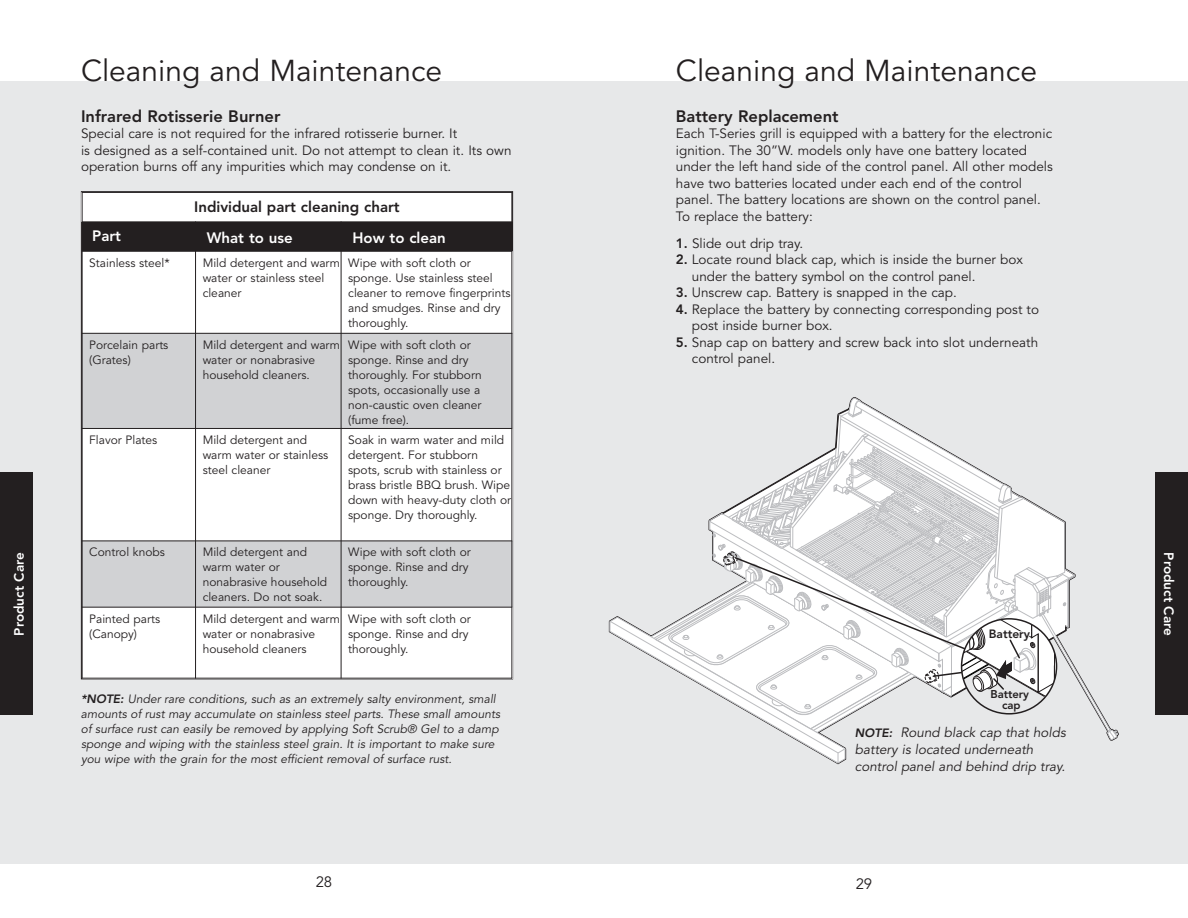
<style>
.page{position:relative;width:1188px;height:918px;background:#fff}
.page>*{position:absolute;margin:0;border:0;box-sizing:border-box;transform-origin:0 0}
.t1{font:30px "Avenir";color:#231f20}
.t2{font:800 16.5px "Avenir";color:#231f20}
.t3{font:800 15px "Avenir";color:#231f20}
.t4{font:800 15px "Avenir";color:#fff}
.t5{font:15px "Avenir";color:#231f20}
.t6{font:13.5px/16.5px "Avenir";color:#231f20}
.t7{font:italic 13.5px/17px "Avenir";color:#231f20}
.t8{font:800 13.5px "Avenir";color:#fff}
.t9{font:12px/15px "Avenir";color:#231f20}
.t10{font:italic 12px/15px "Avenir";color:#231f20}
.t11{font:800 12px "Avenir";color:#231f20}
.t12{font:800 11.25px/10.5px "Avenir";color:#231f20;text-align:center}
.s1{font-weight:800}
.s2{font-weight:800;font-size:12px}
</style>
<div class="page">
<div style="left:594px;top:81px;width:594px;height:783px;background:#e7e8e9"></div>
<div style="left:1155px;top:472px;width:33px;height:244px;background:#231f20"></div>
<div style="left:0;top:81px;width:594px;height:783px;background:#e7e8e9"></div>
<div style="left:0;top:472px;width:33px;height:244px;background:#231f20"></div>
<div style="left:82px;top:192px;width:430px;height:30px;background:#fff"></div>
<div style="left:82px;top:222px;width:114px;height:29px;background:#231f20"></div>
<div style="left:196px;top:222px;width:145px;height:29px;background:#231f20"></div>
<div style="left:341px;top:222px;width:171px;height:29px;background:#231f20"></div>
<div style="left:82px;top:251px;width:114px;height:82px;background:#fff"></div>
<div style="left:196px;top:251px;width:145px;height:82px;background:#fff"></div>
<div style="left:341px;top:251px;width:171px;height:82px;background:#fff"></div>
<div style="left:82px;top:333px;width:114px;height:95px;background:#d1d2d4"></div>
<div style="left:196px;top:333px;width:145px;height:95px;background:#d1d2d4"></div>
<div style="left:341px;top:333px;width:171px;height:95px;background:#d1d2d4"></div>
<div style="left:82px;top:428px;width:114px;height:113px;background:#fff"></div>
<div style="left:196px;top:428px;width:145px;height:113px;background:#fff"></div>
<div style="left:341px;top:428px;width:171px;height:113px;background:#fff"></div>
<div style="left:82px;top:541px;width:114px;height:66px;background:#d1d2d4"></div>
<div style="left:196px;top:541px;width:145px;height:66px;background:#d1d2d4"></div>
<div style="left:341px;top:541px;width:171px;height:66px;background:#d1d2d4"></div>
<div style="left:82px;top:607px;width:114px;height:72px;background:#fff"></div>
<div style="left:196px;top:607px;width:145px;height:72px;background:#fff"></div>
<div style="left:341px;top:607px;width:171px;height:72px;background:#fff"></div>
<hr style="left:82px;top:192px;width:1px;height:487px;background:#231f20">
<hr style="left:195px;top:221px;width:1px;height:458px;background:#231f20">
<hr style="left:341px;top:221px;width:1px;height:458px;background:#231f20">
<hr style="left:512px;top:192px;width:1px;height:487px;background:#231f20">
<hr style="left:82px;top:192px;width:430px;height:1px;background:#231f20">
<hr style="left:82px;top:221px;width:430px;height:1px;background:#231f20">
<hr style="left:82px;top:251px;width:430px;height:1px;background:#231f20">
<hr style="left:82px;top:333px;width:430px;height:1px;background:#231f20">
<hr style="left:82px;top:428px;width:430px;height:1px;background:#231f20">
<hr style="left:82px;top:541px;width:430px;height:1px;background:#231f20">
<hr style="left:82px;top:607px;width:430px;height:1px;background:#231f20">
<hr style="left:82px;top:678px;width:430px;height:1px;background:#231f20">
<svg style="left:610px;top:398px;width:509px;height:366px"></svg>
<p class="t8" style="left:13px;top:636px;width:85px;rotate:-90deg">Product Care</p>
<h1 class="t1" style="left:81px;top:58px;width:363px">Cleaning and Maintenance</h1>
<h2 class="t2" style="left:81px;top:109px;width:201px">Infrared Rotisserie Burner</h2>
<p class="t6" style="left:81px;top:127px;width:432px">Special care is not required for the infrared rotisserie burner. It<br>is designed as a self-contained unit. Do not attempt to clean it. Its own operation burns off any impurities which may condense on it.</p>
<p class="t3" style="left:194px;top:200px;width:207px">Individual part cleaning chart</p>
<p class="t4" style="left:92px;top:230px;width:30px">Part</p>
<p class="t4" style="left:207px;top:232px;width:87px">What to use</p>
<p class="t4" style="left:352px;top:232px;width:95px">How to clean</p>
<p class="t9" style="left:89px;top:256px;width:82px">Stainless steel*</p>
<p class="t9" style="left:203px;top:256px;width:139px">Mild detergent and warm water or stainless steel cleaner</p>
<p class="t9" style="left:348px;top:256px;width:164px">Wipe with soft cloth or sponge. Use stainless steel cleaner to remove fingerprints and smudges. Rinse and dry thoroughly.</p>
<p class="t9" style="left:89px;top:338px;width:81px">Porcelain parts (Grates)</p>
<p class="t9" style="left:203px;top:338px;width:139px">Mild detergent and warm water or nonabrasive household cleaners.</p>
<p class="t9" style="left:348px;top:338px;width:135px">Wipe with soft cloth or sponge. Rinse and dry thoroughly. For stubborn spots, occasionally use a non-caustic oven cleaner (fume free).</p>
<p class="t9" style="left:89px;top:433px;width:70px">Flavor Plates</p>
<p class="t9" style="left:203px;top:433px;width:127px">Mild detergent and warm water or stainless steel cleaner</p>
<p class="t9" style="left:348px;top:433px;width:165px">Soak in warm water and mild detergent. For stubborn spots, scrub with stainless or brass bristle BBQ brush. Wipe down with heavy-duty cloth or sponge. Dry thoroughly.</p>
<p class="t9" style="left:89px;top:546px;width:77px">Control knobs</p>
<p class="t9" style="left:203px;top:546px;width:126px">Mild detergent and warm water or nonabrasive household cleaners. Do not soak.</p>
<p class="t9" style="left:348px;top:546px;width:124px">Wipe with soft cloth or sponge. Rinse and dry thoroughly.</p>
<p class="t9" style="left:89px;top:612px;width:72px">Painted parts (Canopy)</p>
<p class="t9" style="left:203px;top:612px;width:139px">Mild detergent and warm water or nonabrasive household cleaners</p>
<p class="t9" style="left:348px;top:612px;width:124px">Wipe with soft cloth or sponge. Rinse and dry thoroughly.</p>
<p class="t10" style="left:81px;top:693px;width:421px"><span class="s1">*NOTE:</span> Under rare conditions, such as an extremely salty environment, small amounts of rust may accumulate on stainless steel parts. These small amounts of surface rust can easily be removed by applying Soft Scrub® Gel to a damp sponge and wiping with the stainless steel grain. It is important to make sure you wipe with the grain for the most efficient removal of surface rust.</p>
<p class="t5" style="left:316px;top:876px;width:18px">28</p>
<h1 class="t1" style="left:676px;top:58px;width:363px">Cleaning and Maintenance</h1>
<h2 class="t2" style="left:676px;top:109px;width:164px">Battery Replacement</h2>
<p class="t6" style="left:676px;top:127px;width:378px">Each T-Series grill is equipped with a battery for the electronic ignition. The 30”W. models only have one battery located under the left hand side of the control panel. All other models have two batteries located under each end of the control panel. The battery locations are shown on the control panel.<br>To replace the battery:</p>
<p class="t6" style="left:676px;top:236px;width:129px"><span class="s1">1.</span> Slide out drip tray.</p>
<p class="t6" style="left:692px;top:253px;width:333px;text-indent:-16px"><span class="s1">2.</span> Locate round black cap, which is inside the burner box under the battery symbol on the control panel.</p>
<p class="t6" style="left:676px;top:286px;width:283px"><span class="s1">3.</span> Unscrew cap. Battery is snapped in the cap.</p>
<p class="t6" style="left:692px;top:302px;width:349px;text-indent:-16px"><span class="s1">4.</span> Replace the battery by connecting corresponding post to post inside burner box.</p>
<p class="t6" style="left:692px;top:335px;width:348px;text-indent:-16px"><span class="s1">5.</span> Snap cap on battery and screw back into slot underneath control panel.</p>
<p class="t11" style="left:989px;top:629px;width:43px">Battery</p>
<p class="t12" style="left:990px;top:690px;width:40px">Battery cap</p>
<p class="t7" style="left:855px;top:725px;width:212px"><span class="s2">NOTE:</span> Round black cap that holds battery is located underneath control panel and behind drip tray.</p>
<p class="t5" style="left:856px;top:877px;width:18px">29</p>
<p class="t8" style="left:1175px;top:552px;width:85px;rotate:90deg">Product Care</p>
</div>
